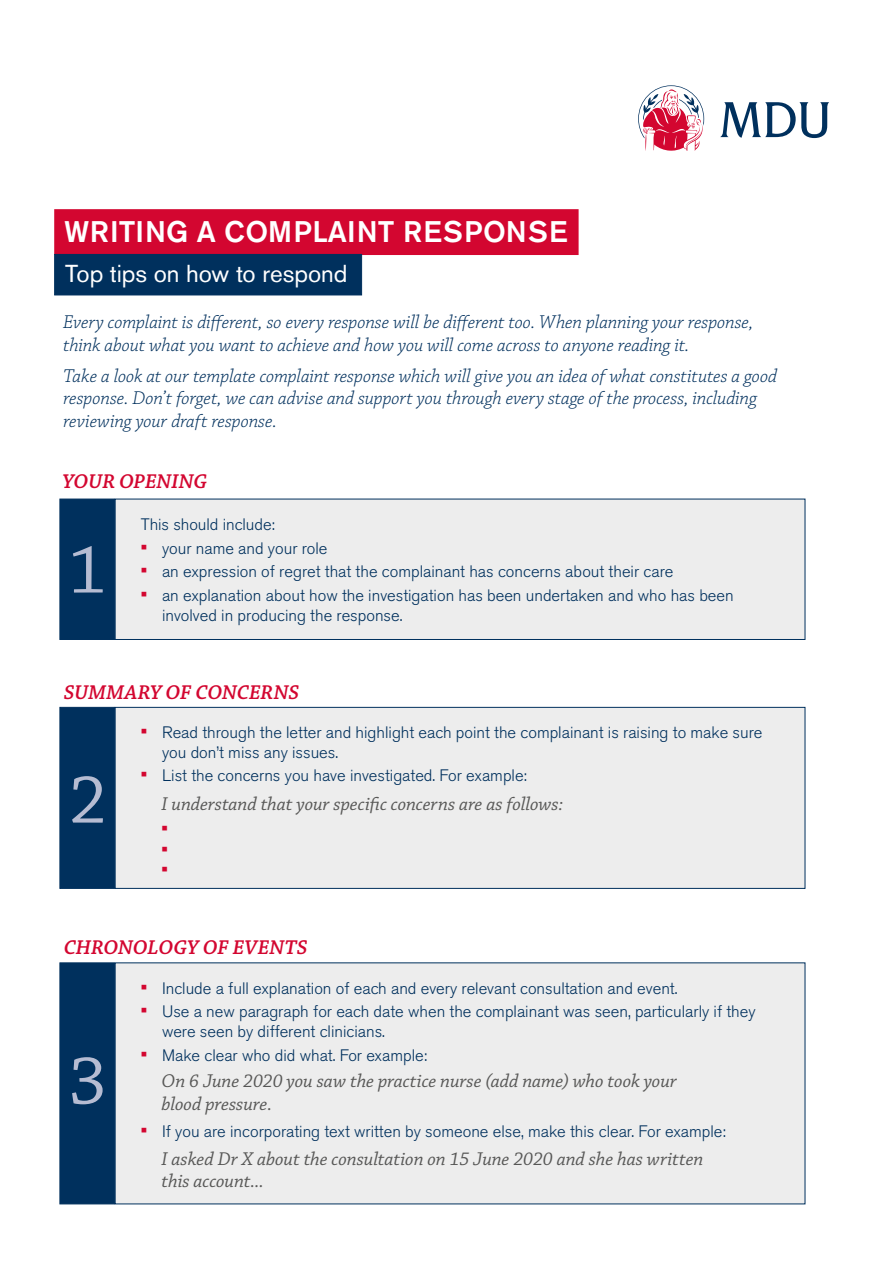
<style>
.page{position:relative;width:893px;height:1263px;background:#fff}
.page>*{position:absolute;margin:0;border:0;box-sizing:border-box;transform-origin:0 0}
.t1{font:72px "Chaparral Pro";color:#b6bcd2}
.t2{font:500 29.55px "Akzidenz Grotesk BE";letter-spacing:.02em;color:#fff}
.t3{font:24.3px "Akzidenz Grotesk BE";letter-spacing:-.005em;color:#fff}
.t4{font:italic 600 21px "Chaparral Pro";letter-spacing:-.005em;color:#d30630}
.t5{font:italic 300 19.5px/22.5px "Chaparral Pro";letter-spacing:-.005em;color:#00305d}
.t6{font:italic 19.5px/22.5px "Chaparral Pro";letter-spacing:-.005em;color:#575756}
.t7{font:500 19.5px/20.7px "Akzidenz Grotesk BE";color:#d30630;text-align:justify}
.t8{font:300 16.5px/19.5px "Akzidenz Grotesk BE";color:#00305d}
.s1{font-weight:500;font-size:19.5px;color:#d30630}
</style>
<div class="page">
<svg style="left:638px;top:85px;width:66px;height:66px"></svg>
<svg style="left:720px;top:102px;width:109px;height:36px"></svg>
<div style="left:115px;top:499px;width:690px;height:141px;background:#ededed;border:1px solid #00305d"></div>
<div style="left:115px;top:707px;width:690px;height:182px;background:#ededed;border:1px solid #00305d"></div>
<div style="left:115px;top:962px;width:690px;height:242px;background:#ededed"></div>
<div style="left:54px;top:209px;width:525px;height:46px;background:#d30630"></div>
<div style="left:54px;top:254px;width:308px;height:41px;background:#00305d"></div>
<div style="left:60px;top:499px;width:55px;height:141px;background:#00305d"></div>
<div style="left:60px;top:707px;width:55px;height:182px;background:#00305d;border:1px solid #00305d"></div>
<div style="left:60px;top:962px;width:55px;height:242px;background:#00305d"></div>
<h2 class="t2" style="left:65px;top:213px;width:504px">WRITING A COMPLAINT RESPONSE</h2>
<h3 class="t3" style="left:65px;top:259px;width:284px">Top tips on how to respond</h3>
<p class="t5" style="left:63px;top:312px;width:692px">Every complaint is different, so every response will be different too. When planning your response, think about what you want to achieve and how you will come across to anyone reading it.</p>
<p class="t5" style="left:63px;top:365px;width:715px">Take a look at our template complaint response which will give you an idea of what constitutes a good response. Don’t forget, we can advise and support you through every stage of the process, including reviewing your draft response.</p>
<p class="t4" style="left:63px;top:470px;width:146px">YOUR OPENING</p>
<h1 class="t1" style="left:69px;top:530px;width:39px">1</h1>
<p class="t8" style="left:141px;top:515px;width:136px">This should include:</p>
<p class="t8" style="left:141px;top:538px;width:188px"><span class="s1">•</span> your name and your role</p>
<p class="t8" style="left:141px;top:562px;width:534px"><span class="s1">•</span> an expression of regret that the complainant has concerns about their care</p>
<p class="t8" style="left:162px;top:586px;width:573px;text-indent:-21px"><span class="s1">•</span> an explanation about how the investigation has been undertaken and who has been involved in producing the response.</p>
<p class="t4" style="left:64px;top:680px;width:237px">SUMMARY OF CONCERNS</p>
<h1 class="t1" style="left:69px;top:760px;width:39px">2</h1>
<p class="t8" style="left:162px;top:723px;width:602px;text-indent:-21px"><span class="s1">•</span> Read through the letter and highlight each point the complainant is raising to make sure you don’t miss any issues.</p>
<p class="t8" style="left:141px;top:766px;width:388px"><span class="s1">•</span> List the concerns you have investigated. For example:</p>
<p class="t6" style="left:162px;top:793px;width:403px">I understand that your specific concerns are as follows:</p>
<p class="t7" style="left:162px;top:817px;width:8px">• • •</p>
<p class="t4" style="left:64px;top:936px;width:245px">CHRONOLOGY OF EVENTS</p>
<h1 class="t1" style="left:69px;top:1041px;width:39px">3</h1>
<p class="t8" style="left:141px;top:978px;width:538px"><span class="s1">•</span> Include a full explanation of each and every relevant consultation and event.</p>
<p class="t8" style="left:162px;top:1002px;width:595px;text-indent:-21px"><span class="s1">•</span> Use a new paragraph for each date when the complainant was seen, particularly if they were seen by different clinicians.</p>
<p class="t8" style="left:141px;top:1045px;width:288px"><span class="s1">•</span> Make clear who did what. For example:</p>
<p class="t6" style="left:162px;top:1071px;width:517px">On 6 June 2020 you saw the practice nurse (add name) who took your blood pressure.</p>
<p class="t6" style="left:162px;top:1148px;width:543px">I asked Dr X about the consultation on 15 June 2020 and she has written this account...</p>
<p class="t8" style="left:141px;top:1121px;width:587px"><span class="s1">•</span> If you are incorporating text written by someone else, make this clear. For example:</p>
</div>
